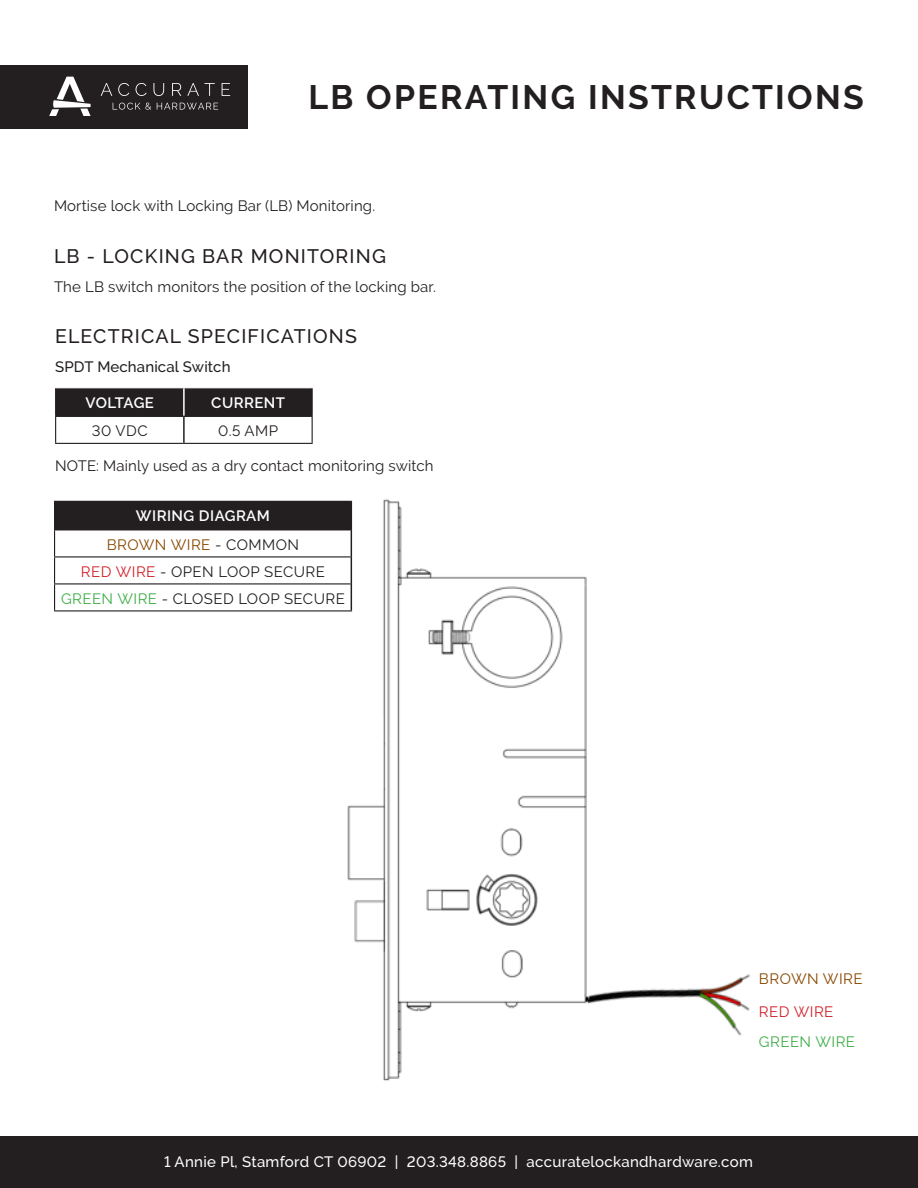
<style>
.page{position:relative;width:918px;height:1188px;background:#fff}
.page>*{position:absolute;margin:0;border:0;box-sizing:border-box;transform-origin:0 0}
.t1{font:700 33.75px "Raleway";letter-spacing:.07em;color:#231f20}
.t2{font:500 19.5px "Raleway";letter-spacing:.06em;color:#231f20}
.t3{font:15px "Raleway";letter-spacing:.01em;color:#231f20}
.t4{font:500 15px "Raleway";letter-spacing:.02em;color:#fff}
.t5{font:15px "Raleway";letter-spacing:.03em;color:#231f20}
.t6{font:15px "Raleway";letter-spacing:.03em;color:#894800}
.t7{font:600 15px "Raleway";letter-spacing:.03em;color:#fff}
.t8{font:500 15px "Raleway";letter-spacing:.01em;color:#231f20}
.t9{font:15px "Raleway";letter-spacing:.03em;color:#40ae49}
.t10{font:600 15px "Raleway";letter-spacing:.005em;color:#fff}
.t11{font:15px "Raleway";letter-spacing:.03em;color:#d1232a}
.s1{color:#231f20}
.s2{color:#d1232a}
.s3{color:#40ae49}
</style>
<div class="page">
<div style="left:0;top:1136px;width:918px;height:52px;background:#231f20"></div>
<div style="left:0;top:65px;width:247px;height:63px;background:#231f20"></div>
<svg style="left:113px;top:103px;width:38px;height:7px"></svg>
<svg style="left:157px;top:103px;width:61px;height:7px"></svg>
<svg style="left:101px;top:83px;width:11px;height:13px"></svg>
<svg style="left:118px;top:83px;width:11px;height:13px"></svg>
<svg style="left:136px;top:83px;width:11px;height:13px"></svg>
<svg style="left:153px;top:83px;width:11px;height:13px"></svg>
<svg style="left:172px;top:83px;width:9px;height:13px"></svg>
<svg style="left:187px;top:83px;width:28px;height:13px"></svg>
<svg style="left:222px;top:83px;width:8px;height:13px"></svg>
<svg style="left:49px;top:77px;width:42px;height:39px"></svg>
<img style="left:343px;top:499px;width:407px;height:582px">
<div style="left:55px;top:501px;width:296px;height:29px;background:#231f20"></div>
<hr style="left:54px;top:556px;width:297px;height:1px;background:#231f20">
<hr style="left:54px;top:583px;width:297px;height:1px;background:#231f20">
<hr style="left:54px;top:610px;width:298px;height:1px;background:#231f20">
<hr style="left:54px;top:501px;width:298px;height:1px;background:#231f20">
<svg style="left:54px;top:502px;width:1px;height:108px"></svg>
<svg style="left:351px;top:502px;width:1px;height:108px"></svg>
<svg style="left:55px;top:388px;width:258px;height:55px"></svg>
<hr style="left:55px;top:443px;width:129px;height:1px;background:#231f20">
<hr style="left:184px;top:443px;width:129px;height:1px;background:#231f20">
<p class="t1" style="left:308px;top:77px;width:557px">LB OPERATING INSTRUCTIONS</p>
<p class="t3" style="left:54px;top:197px;width:323px">Mortise lock with Locking Bar (LB) Monitoring.</p>
<p class="t2" style="left:54px;top:245px;width:333px">LB - LOCKING BAR MONITORING</p>
<p class="t3" style="left:54px;top:278px;width:384px">The LB switch monitors the position of the locking bar.</p>
<p class="t2" style="left:55px;top:325px;width:303px">ELECTRICAL SPECIFICATIONS</p>
<p class="t8" style="left:55px;top:358px;width:177px">SPDT Mechanical Switch</p>
<p class="t10" style="left:86px;top:394px;width:70px">VOLTAGE</p>
<p class="t7" style="left:211px;top:394px;width:75px">CURRENT</p>
<p class="t3" style="left:92px;top:422px;width:57px">30 VDC</p>
<p class="t3" style="left:218px;top:422px;width:61px">0.5 AMP</p>
<p class="t3" style="left:55px;top:457px;width:380px">NOTE: Mainly used as a dry contact monitoring switch</p>
<p class="t7" style="left:136px;top:508px;width:135px">WIRING DIAGRAM</p>
<p class="t6" style="left:107px;top:536px;width:194px">BROWN WIRE <span class="s1">- COMMON</span></p>
<p class="t5" style="left:81px;top:563px;width:246px"><span class="s2">RED WIRE</span> - OPEN LOOP SECURE</p>
<p class="t5" style="left:61px;top:590px;width:285px"><span class="s3">GREEN WIRE</span> - CLOSED LOOP SECURE</p>
<p class="t6" style="left:759px;top:970px;width:105px">BROWN WIRE</p>
<p class="t11" style="left:759px;top:1003px;width:76px">RED WIRE</p>
<p class="t9" style="left:759px;top:1033px;width:98px">GREEN WIRE</p>
<p class="t4" style="left:164px;top:1153px;width:590px">1 Annie Pl, Stamford CT 06902 | 203.348.8865 | accuratelockandhardware.com</p>
</div>
